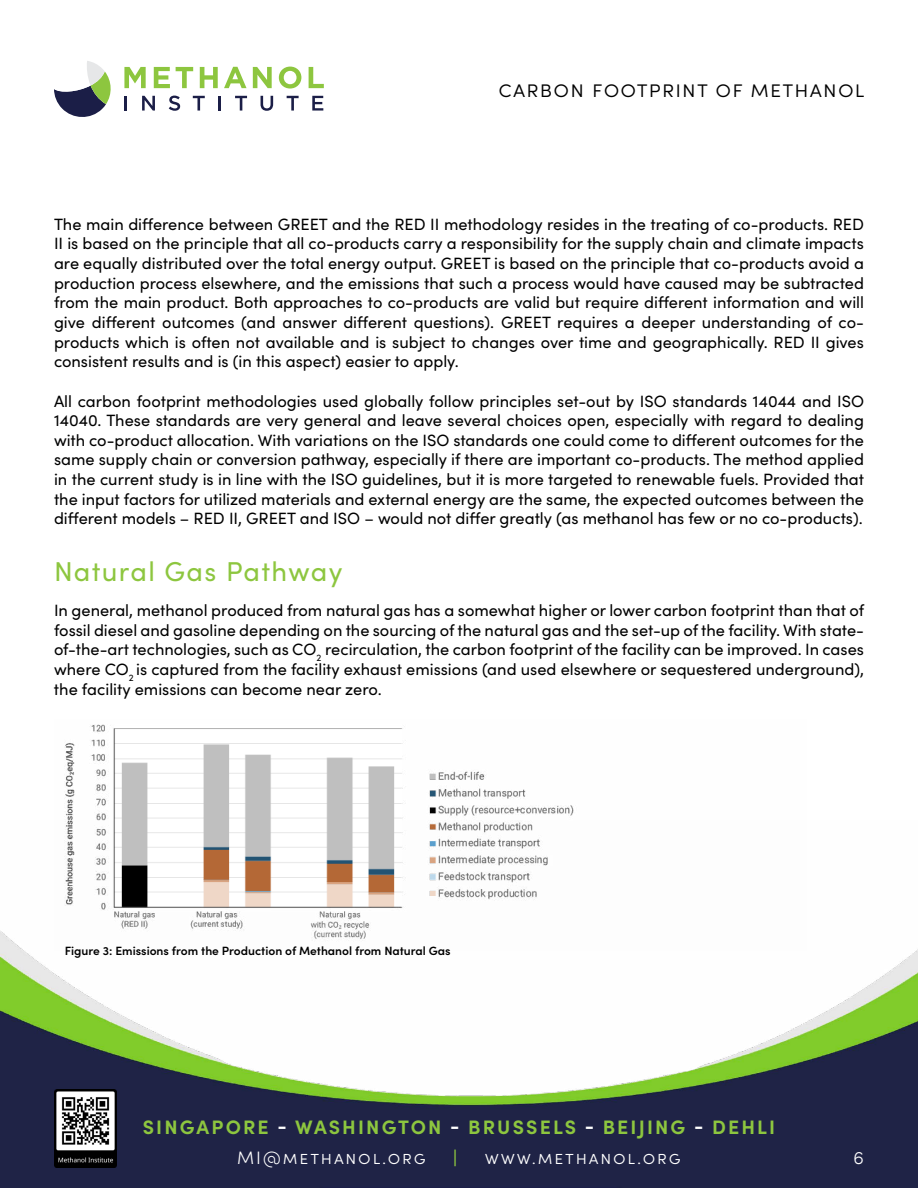
<style>
.page{position:relative;width:918px;height:1188px;background:#fff}
.page>*{position:absolute;margin:0;border:0;box-sizing:border-box;transform-origin:0 0}
.t1{font:27.3px "Sofia Pro";letter-spacing:.05em;color:#8dc63f}
.t2{font:300 22.5px "Sofia Pro";letter-spacing:.05em;color:#000}
.t3{font:700 19.5px "Sofia Pro";letter-spacing:.11em;color:#8dc63f}
.t4{font:300 18px "Sofia Pro";letter-spacing:.1em;color:#fff}
.t5{font:700 18px "Sofia Pro";color:#8dc63f}
.t6{font:16.35px/19.6px "Sofia Pro";color:#000;text-align:justify}
.t7{font:600 12px "Sofia Pro";color:#000}
.s1{color:#fff}
</style>
<div class="page">
<svg style="left:54px;top:61px;width:57px;height:56px"></svg>
<svg style="left:124px;top:67px;width:22px;height:21px"></svg>
<svg style="left:154px;top:67px;width:16px;height:21px"></svg>
<svg style="left:176px;top:67px;width:17px;height:21px"></svg>
<svg style="left:200px;top:67px;width:18px;height:21px"></svg>
<svg style="left:224px;top:67px;width:23px;height:21px"></svg>
<svg style="left:253px;top:67px;width:19px;height:21px"></svg>
<svg style="left:279px;top:67px;width:22px;height:22px"></svg>
<svg style="left:309px;top:67px;width:15px;height:21px"></svg>
<svg style="left:125px;top:96px;width:2px;height:15px"></svg>
<svg style="left:142px;top:96px;width:13px;height:15px"></svg>
<svg style="left:169px;top:96px;width:11px;height:15px"></svg>
<svg style="left:193px;top:96px;width:12px;height:15px"></svg>
<svg style="left:219px;top:96px;width:2px;height:15px"></svg>
<svg style="left:235px;top:96px;width:12px;height:15px"></svg>
<svg style="left:261px;top:96px;width:12px;height:15px"></svg>
<svg style="left:287px;top:96px;width:12px;height:15px"></svg>
<svg style="left:312px;top:96px;width:11px;height:15px"></svg>
<img style="left:0;top:931px;width:918px;height:257px">
<img style="left:54px;top:1089px;width:63px;height:79px">
<img style="left:54px;top:724px;width:753px;height:227px">
<h2 class="t2" style="left:499px;top:73px;width:367px">carbon footprint of methanol</h2>
<p class="t6" style="left:54px;top:213px;width:812px">The main difference between GREET and the RED II methodology resides in the treating of co-products. RED II is based on the principle that all co-products carry a responsibility for the supply chain and climate impacts are equally distributed over the total energy output. GREET is based on the principle that co-products avoid a production process elsewhere, and the emissions that such a process would have caused may be subtracted from the main product. Both approaches to co-products are valid but require different information and will give different outcomes (and answer different questions). GREET requires a deeper understanding of co&shy;products which is often not available and is subject to changes over time and geographically. RED II gives consistent results and is (in this aspect) easier to apply.</p>
<p class="t6" style="left:54px;top:390px;width:812px">All carbon footprint methodologies used globally follow principles set-out by ISO standards 14044 and ISO 14040. These standards are very general and leave several choices open, especially with regard to dealing with co-product allocation. With variations on the ISO standards one could come to different outcomes for the same supply chain or conversion pathway, especially if there are important co-products. The method applied in the current study is in line with the ISO guidelines, but it is more targeted to renewable fuels. Provided that the input factors for utilized materials and external energy are the same, the expected outcomes between the different models – RED II, GREET and ISO – would not differ greatly (as methanol has few or no co-products).</p>
<h1 class="t1" style="left:54px;top:552px;width:290px">Natural Gas Pathway</h1>
<p class="t6" style="left:54px;top:600px;width:812px">In general, methanol produced from natural gas has a somewhat higher or lower carbon footprint than that of fossil diesel and gasoline depending on the sourcing of the natural gas and the set-up of the facility. With state&shy;of-the-art technologies, such as CO<sub>2</sub> recirculation, the carbon footprint of the facility can be improved. In cases where CO<sub>2</sub> is captured from the facility exhaust emissions (and used elsewhere or sequestered underground), the facility emissions can become near zero.</p>
<p class="t7" style="left:65px;top:942px;width:387px">Figure 3: Emissions from the Production of Methanol from Natural Gas</p>
<p class="t3" style="left:143px;top:1112px;width:634px">SINGAPORE <span class="s1">-</span> WASHINGTON <span class="s1">-</span> BRUSSELS <span class="s1">-</span> BEIJING <span class="s1">-</span> DEHLI</p>
<p class="t4" style="left:237px;top:1145px;width:190px">MI@methanol.org</p>
<p class="t5" style="left:453px;top:1144px;width:6px">|</p>
<p class="t4" style="left:485px;top:1145px;width:197px">www.methanol.org</p>
<p class="t4" style="left:854px;top:1145px;width:12px">6</p>
</div>
